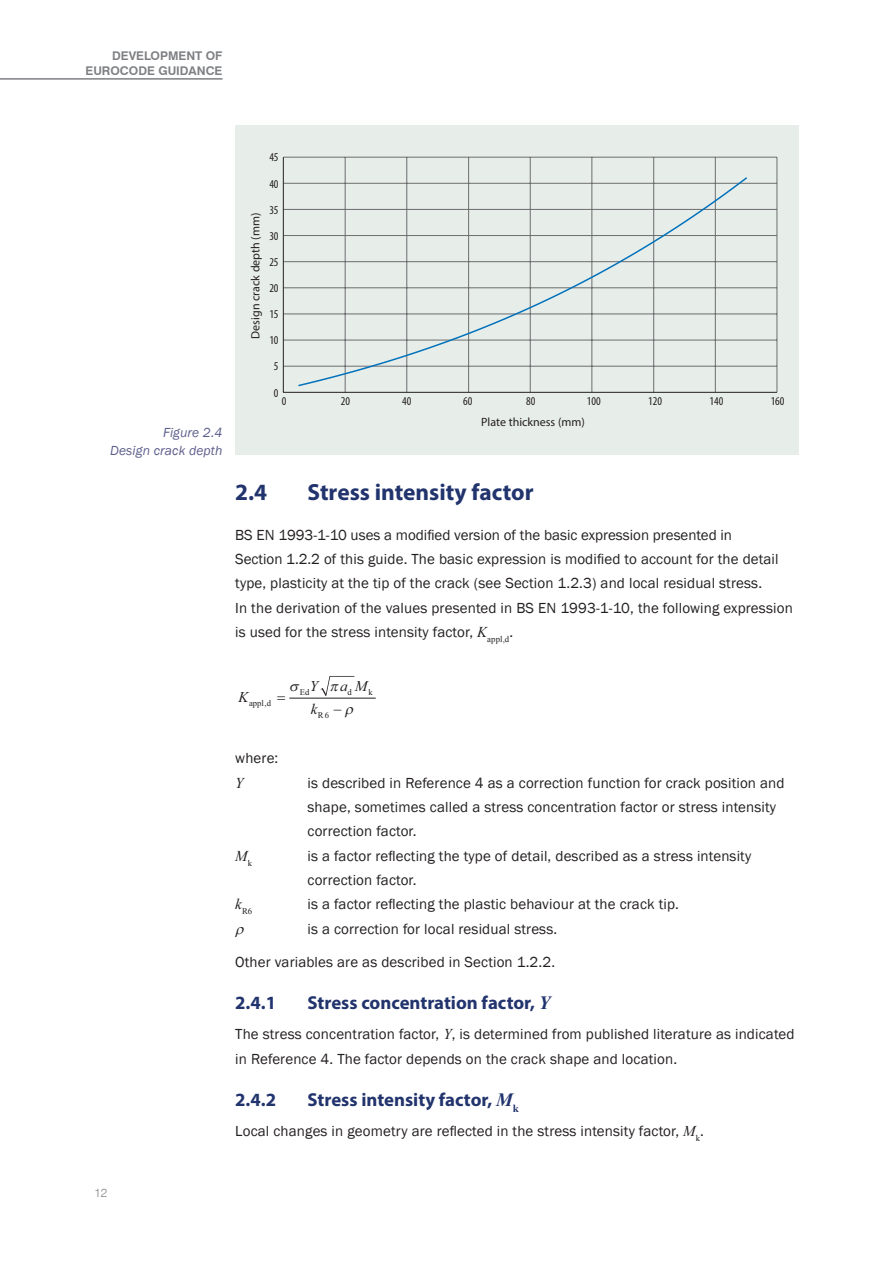
<style>
.page{position:relative;width:893px;height:1263px;background:#fff}
.page>*{position:absolute;margin:0;border:0;box-sizing:border-box;transform-origin:0 0}
.t1{font:700 23.4px "Myriad Pro";color:#22346d}
.t2{font:700 18.75px "Myriad Pro";color:#22346d}
.t3{font:15px/24.3px "Franklin Gothic";letter-spacing:.01em;color:#231f20}
.t4{font:italic 15px "Times New Roman";color:#231f20}
.t5{font:italic 13.5px/18px "Franklin Gothic";letter-spacing:.01em;color:#5b5e8b;text-align:right}
.t6{font:condensed 12px "Myriad Pro";color:#231f20}
.t7{font:12px "Myriad Pro";color:#231f20}
.t8{font:700 12px/14.4px "Swiss 721 BT";color:#7e8083;text-align:right}
.t9{font:300 12px "Swiss 721 BT";color:#7e8083}
.t10{font:8.7px "Times New Roman";letter-spacing:-.005em;color:#231f20}
.s1{font-family:"Times New Roman";font-style:italic}
</style>
<div class="page">
<hr style="left:0;top:78px;width:222px;height:2px;background:#7e8083">
<hr style="left:289px;top:698px;width:87px;height:1px;background:#231f20">
<div style="left:235px;top:125px;width:564px;height:330px;background:#e7ede9"></div>
<svg style="left:283px;top:156px;width:495px;height:237px"></svg>
<svg style="left:297px;top:176px;width:451px;height:211px"></svg>
<svg style="left:289px;top:697px;width:10px;height:2px"></svg>
<svg style="left:321px;top:676px;width:33px;height:20px"></svg>
<p class="t8" style="left:86px;top:49px;width:138px">DEVELOPMENT OF<br>EUROCODE GUIDANCE</p>
<p class="t5" style="left:110px;top:424px;width:114px">Figure 2.4<br>Design crack depth</p>
<p class="t6" style="left:269px;top:150px;width:11px">45</p>
<p class="t6" style="left:269px;top:176px;width:11px">40</p>
<p class="t6" style="left:269px;top:202px;width:11px">35</p>
<p class="t7" style="left:248px;top:339px;width:127px;rotate:-90deg">Design crack depth (mm)</p>
<p class="t6" style="left:269px;top:229px;width:11px">30</p>
<p class="t6" style="left:269px;top:255px;width:11px">25</p>
<p class="t6" style="left:269px;top:281px;width:11px">20</p>
<p class="t6" style="left:269px;top:307px;width:11px">15</p>
<p class="t6" style="left:269px;top:333px;width:11px">10</p>
<p class="t6" style="left:274px;top:359px;width:6px">5</p>
<p class="t6" style="left:274px;top:385px;width:6px">0</p>
<p class="t6" style="left:282px;top:394px;width:6px">0</p>
<p class="t6" style="left:341px;top:394px;width:11px">20</p>
<p class="t6" style="left:402px;top:394px;width:11px">40</p>
<p class="t6" style="left:463px;top:394px;width:11px">60</p>
<p class="t6" style="left:526px;top:394px;width:11px">80</p>
<p class="t6" style="left:587px;top:394px;width:15px">100</p>
<p class="t6" style="left:648px;top:394px;width:15px">120</p>
<p class="t6" style="left:709px;top:394px;width:15px">140</p>
<p class="t6" style="left:771px;top:394px;width:15px">160</p>
<p class="t7" style="left:481px;top:414px;width:105px">Plate thickness (mm)</p>
<h1 class="t1" style="left:235px;top:477px;width:34px">2.4</h1>
<h1 class="t1" style="left:308px;top:477px;width:228px">Stress intensity factor</h1>
<p class="t3" style="left:235px;top:523px;width:559px">BS EN 1993-1-10 uses a modified version of the basic expression presented in<br>Section 1.2.2 of this guide. The basic expression is modified to account for the detail type, plasticity at the tip of the crack (see Section 1.2.3) and local residual stress.<br>In the derivation of the values presented in BS EN 1993-1-10, the following expression is used for the stress intensity factor, <span class="s1">K</span><sub>appl,d</sub>.</p>
<p class="t4" style="left:238px;top:686px;width:12px">K</p>
<p class="t10" style="left:249px;top:697px;width:24px">appl d</p>
<p class="t10" style="left:264px;top:697px;width:4px">,</p>
<p class="t4" style="left:310px;top:675px;width:10px">Y</p>
<p class="t4" style="left:340px;top:675px;width:28px">a M</p>
<p class="t4" style="left:311px;top:698px;width:8px">k</p>
<p class="t10" style="left:300px;top:686px;width:11px">Ed</p>
<p class="t10" style="left:347px;top:686px;width:6px">d</p>
<p class="t10" style="left:368px;top:686px;width:6px">k</p>
<p class="t10" style="left:318px;top:709px;width:25px">R −6</p>
<p class="t3" style="left:235px;top:747px;width:45px">where:</p>
<p class="t4" style="left:235px;top:772px;width:10px">Y</p>
<p class="t3" style="left:308px;top:771px;width:479px">is described in Reference 4 as a correction function for crack position and shape, sometimes called a stress concentration factor or stress intensity correction factor.</p>
<p class="t4" style="left:235px;top:845px;width:19px">M<sub>k</sub></p>
<p class="t3" style="left:308px;top:844px;width:445px">is a factor reflecting the type of detail, described as a stress intensity correction factor.</p>
<p class="t10" style="left:235px;top:905px;width:19px"><sup>k</sup>R6</p>
<p class="t3" style="left:308px;top:892px;width:373px">is a factor reflecting the plastic behaviour at the crack tip. is a correction for local residual stress.</p>
<p class="t3" style="left:235px;top:950px;width:321px">Other variables are as described in Section 1.2.2.</p>
<p class="t2" style="left:235px;top:990px;width:42px">2.4.1</p>
<p class="t2" style="left:308px;top:990px;width:244px">Stress concentration factor, <span class="s1">Y</span></p>
<p class="t3" style="left:235px;top:1023px;width:561px">The stress concentration factor, <span class="s1">Y</span>, is determined from published literature as indicated in Reference 4. The factor depends on the crack shape and location.</p>
<p class="t2" style="left:235px;top:1087px;width:42px">2.4.2</p>
<p class="t2" style="left:308px;top:1087px;width:213px">Stress intensity factor, <span class="s1">M</span><sub>k</sub></p>
<p class="t3" style="left:235px;top:1119px;width:470px">Local changes in geometry are reflected in the stress intensity factor, <span class="s1">M</span><sub>k</sub>.</p>
<p class="t9" style="left:94px;top:1186px;width:14px">12</p>
</div>
